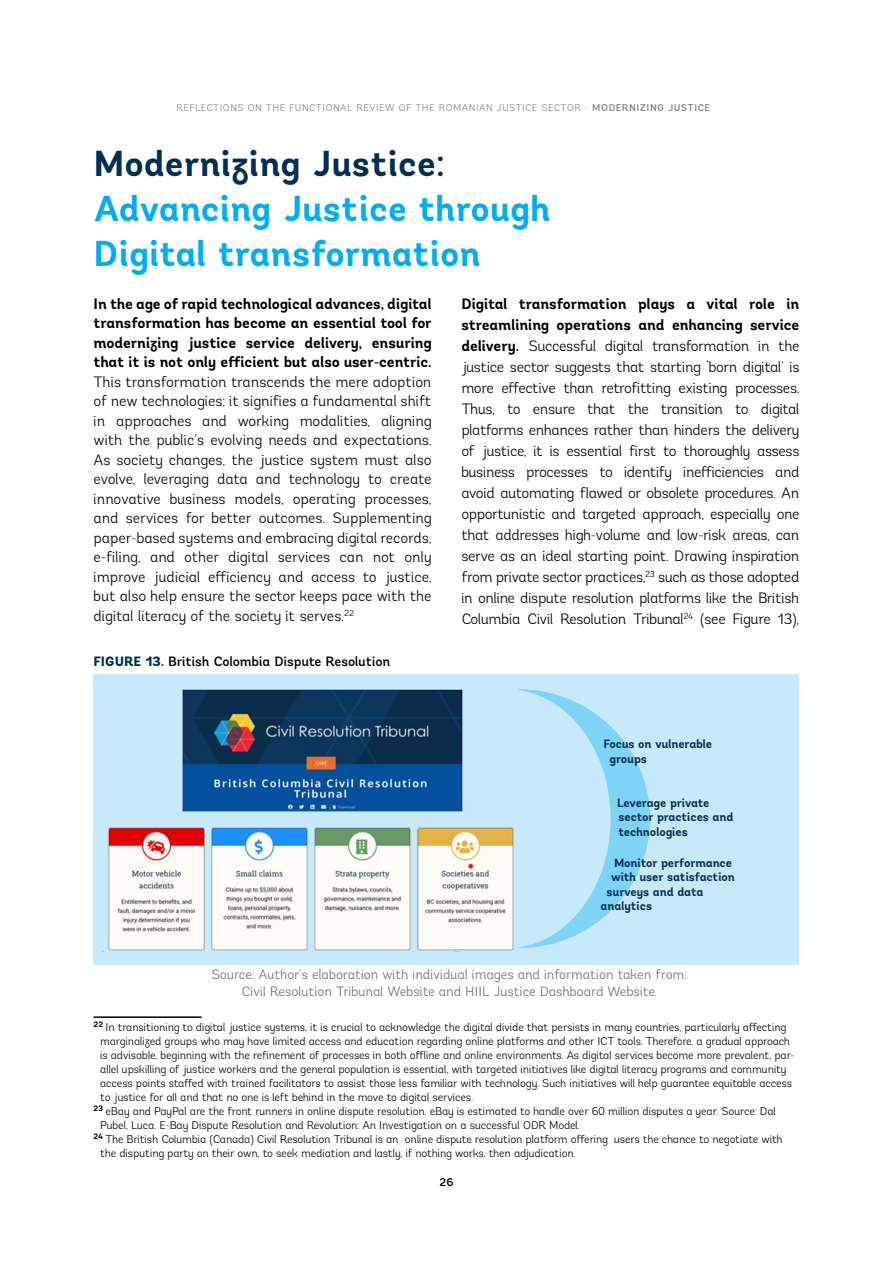
<style>
.page{position:relative;width:893px;height:1263px;background:#fff}
.page>*{position:absolute;margin:0;border:0;box-sizing:border-box;transform-origin:0 0}
.t1{font:700 36px/45px "Andes";letter-spacing:.005em;color:#00aeef}
.t2{font:700 36px "Andes";letter-spacing:.005em;color:#002f54}
.t3{font:300 15px/21px "Andes";letter-spacing:-.02em;color:#000;text-align:justify}
.t4{font:700 15px/19.5px "Andes";letter-spacing:-.005em;color:#000;text-align:justify}
.t5{font:300 13.5px/16.5px "Andes";letter-spacing:-.005em;color:#6d6e71;text-align:center}
.t6{font:500 13.5px "Andes";letter-spacing:-.005em;color:#000}
.t7{font:700 12px/14.4px "Andes";letter-spacing:-.01em;color:#002f54}
.t8{font:300 11.25px "Andes";letter-spacing:-.015em;color:#000}
.t9{font:500 11.25px "Andes";color:#000}
.t10{font:300 9.75px "Andes";letter-spacing:.04em;color:#808285}
.s1{font-weight:500}
.s2{font-weight:800;color:#002f54}
.s3{font-weight:700}
</style>
<div class="page">
<hr style="left:94px;top:1016px;width:108px;height:2px;background:#000">
<div style="left:94px;top:675px;width:705px;height:290px;background:#c7eafb"></div>
<img style="left:108px;top:689px;width:413px;height:262px">
<svg style="left:518px;top:689px;width:132px;height:259px"></svg>
<p class="t10" style="left:176px;top:102px;width:535px">REFLECTIONS ON THE FUNCTIONAL REVIEW OF THE ROMANIAN JUSTICE SECTOR - <span class="s1">MODERNIZING JUSTICE</span></p>
<h1 class="t2" style="left:94px;top:140px;width:352px">Modernizing Justice:</h1>
<h1 class="t1" style="left:94px;top:186px;width:459px">Advancing Justice through<br>Digital transformation</h1>
<p class="t4" style="left:94px;top:294px;width:340px">In the age of rapid technological advances, digital transformation has become an essential tool for modernizing justice service delivery, ensuring that it is not only efficient but also user-centric.</p>
<p class="t3" style="left:94px;top:372px;width:340px;line-height:19.5px">This transformation transcends the mere adoption of new technologies; it signifies a fundamental shift in approaches and working modalities, aligning with the public’s evolving needs and expectations.<br>As society changes, the justice system must also evolve, leveraging data and technology to create innovative business models, operating processes, and services for better outcomes. Supplementing paper-based systems and embracing digital records, e-filing, and other digital services can not only improve judicial efficiency and access to justice, but also help ensure the sector keeps pace with the digital literacy of the society it serves.<sup>22</sup></p>
<p class="t6" style="left:94px;top:653px;width:298px"><span class="s2">FIGURE 13.</span> British Colombia Dispute Resolution</p>
<p class="t3" style="left:461px;top:293px;width:340px"><span class="s3">Digital transformation plays a vital role in streamlining operations and enhancing service delivery.</span> Successful digital transformation in the justice sector suggests that starting ‘born digital’ is more effective than retrofitting existing processes.<br>Thus, to ensure that the transition to digital platforms enhances rather than hinders the delivery of justice, it is essential first to thoroughly assess business processes to identify inefficiencies and avoid automating flawed or obsolete procedures. An opportunistic and targeted approach, especially one that addresses high-volume and low-risk areas, can serve as an ideal starting point. Drawing inspiration from private sector practices,<sup>23</sup> such as those adopted in online dispute resolution platforms like the British Columbia Civil Resolution Tribunal<sup>24</sup> (see Figure 13),</p>
<p class="t7" style="left:610px;top:737px;width:104px;text-indent:-6px">Focus on vulnerable groups</p>
<p class="t7" style="left:617px;top:796px;width:118px">Leverage private sector practices and technologies</p>
<p class="t7" style="left:614px;top:856px;width:119px">Monitor performance</p>
<p class="t7" style="left:611px;top:870px;width:126px">with user satisfaction</p>
<p class="t7" style="left:607px;top:885px;width:98px">surveys and data</p>
<p class="t7" style="left:601px;top:899px;width:53px">analytics</p>
<p class="t5" style="left:212px;top:966px;width:477px">Source: Author’s elaboration with individual images and information taken from:<br>Civil Resolution Tribunal Website and HIIL Justice Dashboard Website.</p>
<p class="t8" style="left:94px;top:1020px;width:694px"><sup>22</sup> In transitioning to digital justice systems, it is crucial to acknowledge the digital divide that persists in many countries, particularly affecting</p>
<p class="t8" style="left:100px;top:1034px;width:691px">marginalized groups who may have limited access and education regarding online platforms and other ICT tools. Therefore, a gradual approach</p>
<p class="t8" style="left:100px;top:1048px;width:696px">is advisable, beginning with the refinement of processes in both offline and online environments. As digital services become more prevalent, par-</p>
<p class="t8" style="left:100px;top:1062px;width:688px">allel upskilling of justice workers and the general population is essential, with targeted initiatives like digital literacy programs and community</p>
<p class="t8" style="left:100px;top:1076px;width:693px">access points staffed with trained facilitators to assist those less familiar with technology. Such initiatives will help guarantee equitable access</p>
<p class="t8" style="left:100px;top:1090px;width:374px">to justice for all and that no one is left behind in the move to digital services.</p>
<p class="t8" style="left:94px;top:1104px;width:684px"><sup>23</sup> eBay and PayPal are the front runners in online dispute resolution. eBay is estimated to handle over 60 million disputes a year. Source: Dal</p>
<p class="t8" style="left:100px;top:1118px;width:481px">Pubel, Luca. E-Bay Dispute Resolution and Revolution: An Investigation on a successful ODR Model.</p>
<p class="t8" style="left:94px;top:1132px;width:691px"><sup>24</sup> The British Columbia (Canada) Civil Resolution Tribunal is an online dispute resolution platform offering users the chance to negotiate with</p>
<p class="t8" style="left:100px;top:1146px;width:477px">the disputing party on their own, to seek mediation and lastly, if nothing works, then adjudication.</p>
<p class="t9" style="left:440px;top:1175px;width:15px">26</p>
</div>
